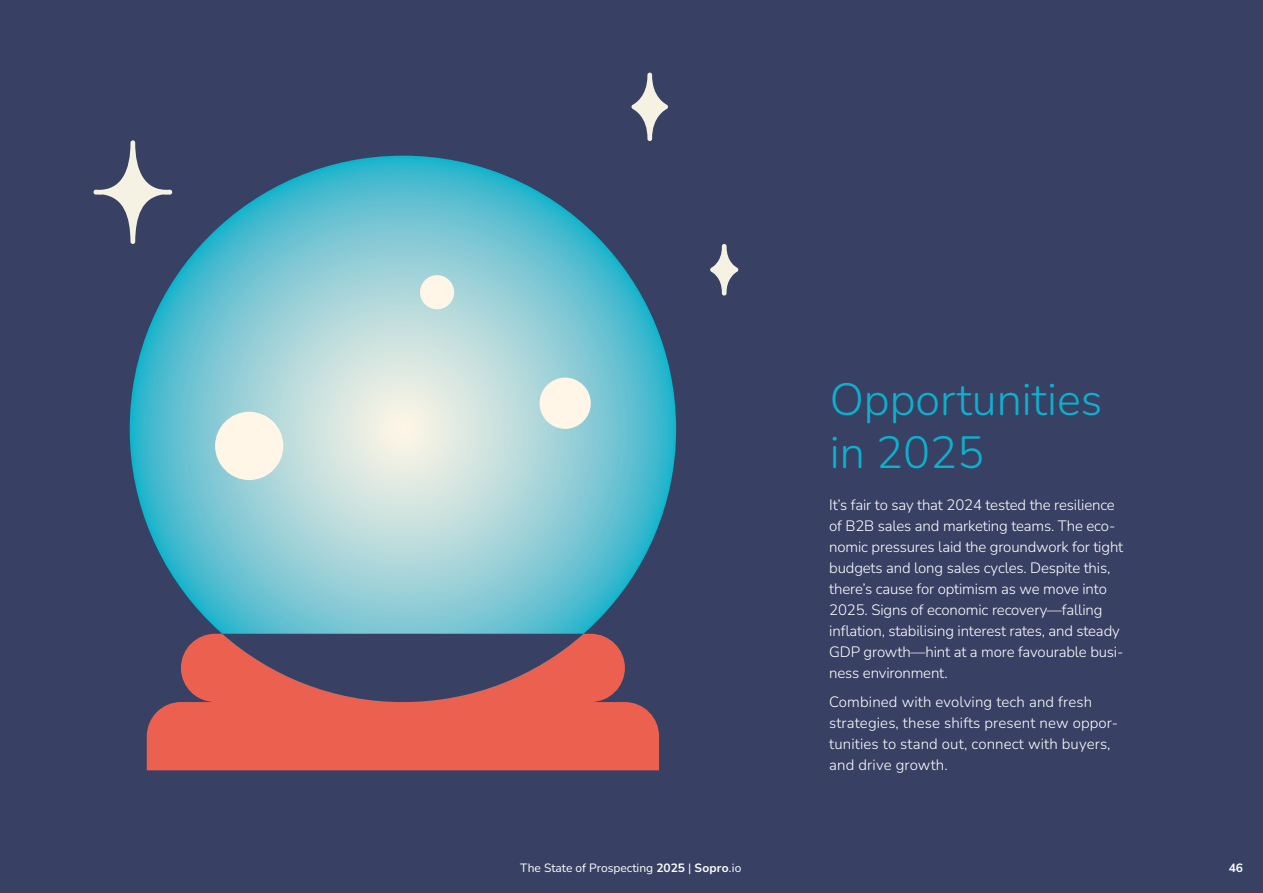
<style>
.page{position:relative;width:1263px;height:893px;background:#384063}
.page>*{position:absolute;margin:0;border:0;box-sizing:border-box;transform-origin:0 0}
.t1{font:300 45px/52.5px "Nunito";color:#0eb0cd}
.t2{font:300 15px/21px "Nunito";letter-spacing:-.01em;color:#fff}
.t3{font:300 15px/21px "Nunito";letter-spacing:.01em;color:#fff}
.t4{font:12px "Nunito";color:#fff}
.t5{font:700 12px "Nunito";color:#fff}
.s1{font-weight:700}
</style>
<div class="page">
<svg style="left:147px;top:634px;width:512px;height:136px;background:#d35b52"></svg>
<svg style="left:130px;top:156px;width:546px;height:546px;background:#86ccd6"></svg>
<div style="left:215px;top:412px;width:68px;height:68px;background:#fff6e7;border-radius:50%"></div>
<div style="left:420px;top:275px;width:34px;height:34px;background:#fff6e7;border-radius:50%"></div>
<div style="left:539px;top:378px;width:52px;height:51px;background:#fff6e7;border-radius:50%"></div>
<svg style="left:222px;top:634px;width:362px;height:68px"></svg>
<svg style="left:631px;top:72px;width:37px;height:69px"></svg>
<svg style="left:710px;top:244px;width:28px;height:52px"></svg>
<svg style="left:93px;top:140px;width:79px;height:104px"></svg>
<h1 class="t1" style="left:830px;top:372px;width:274px">Opportunities in 2025</h1>
<p class="t2" style="left:829px;top:494px;width:296px">It’s fair to say that 2024 tested the resilience of B2B sales and marketing teams. The eco&shy;nomic pressures laid the groundwork for tight budgets and long sales cycles. Despite this, there’s cause for optimism as we move into 2025. Signs of economic recovery—falling inflation, stabilising interest rates, and steady GDP growth—hint at a more favourable busi&shy;ness environment.</p>
<p class="t3" style="left:829px;top:691px;width:290px">Combined with evolving tech and fresh strategies, these shifts present new oppor&shy;tunities to stand out, connect with buyers, and drive growth.</p>
<p class="t4" style="left:520px;top:860px;width:223px">The State of Prospecting <span class="s1">2025</span> | <span class="s1">Sopro</span>.io</p>
<p class="t5" style="left:1229px;top:860px;width:16px">46</p>
</div>
